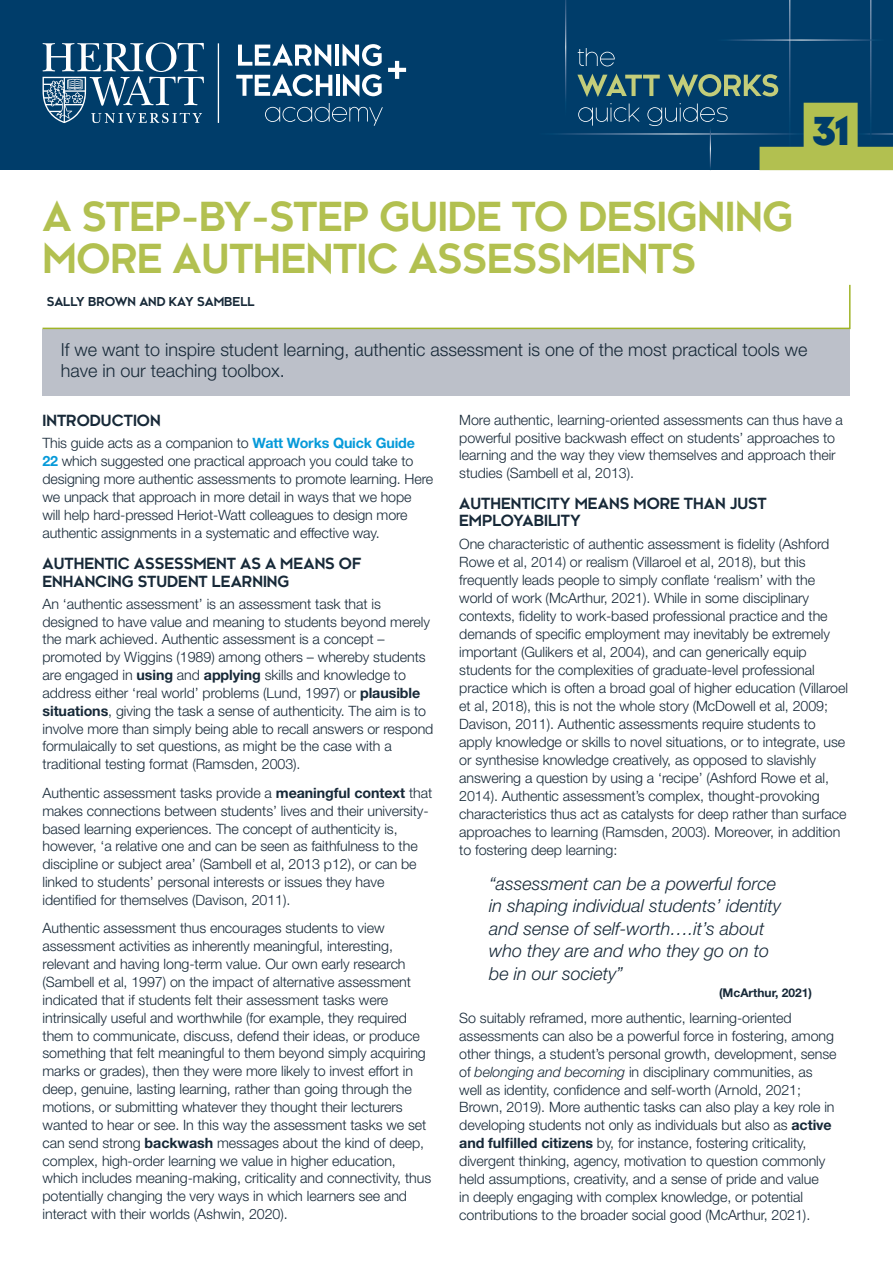
<style>
.page{position:relative;width:893px;height:1263px;background:#fff}
.page>*{position:absolute;margin:0;border:0;box-sizing:border-box;transform-origin:0 0}
.Main_header{font:700 39px/42px "Kessel 105";letter-spacing:-.005em;color:#b2c050}
.t1{font:800 37.5px "Kessel 105";color:#003d6a}
.Body_Text{font:italic 300 18px/22.5px "Helvetica Neue LT Std";color:#172938}
.Introduction_para{font:300 18px/21px "Helvetica Neue LT Std";color:#172938}
.Heading{font:700 15px/17.9px "Kessel 105";color:#172938}
.Body_Text-2{font:300 14.25px/17.9px "Helvetica Neue LT Std";letter-spacing:-.005em;color:#172938}
.Authors{font:700 12px "Kessel 105";color:#172938}
.Body_Text-3{font:700 12px "Helvetica Neue LT Std";color:#172938}
.s1{font-weight:700;color:#069ad9}
.s2{font-weight:700}
.s3{font-style:italic}
</style>
<div class="page">
<div style="left:43px;top:329px;width:807px;height:67px;background:#bcc0c9"></div>
<svg style="left:42px;top:284px;width:809px;height:46px"></svg>
<div style="left:0;top:0;width:893px;height:170px;background:#003d6a"></div>
<svg style="left:42px;top:43px;width:162px;height:80px"></svg>
<svg style="left:238px;top:44px;width:93px;height:23px"></svg>
<hr style="left:335px;top:45px;width:4px;height:21px;background:#fff">
<svg style="left:343px;top:44px;width:39px;height:23px"></svg>
<svg style="left:236px;top:74px;width:96px;height:22px"></svg>
<hr style="left:336px;top:75px;width:4px;height:21px;background:#fff">
<svg style="left:343px;top:74px;width:39px;height:23px"></svg>
<svg style="left:265px;top:103px;width:118px;height:23px"></svg>
<svg style="left:388px;top:61px;width:18px;height:18px"></svg>
<hr style="left:218px;top:43px;width:1px;height:80px;background:#fff">
<hr style="left:789px;top:0;width:1px;height:168px;background:#fff">
<hr style="left:870px;top:0;width:1px;height:144px;background:#fff">
<hr style="left:536px;top:134px;width:277px;height:1px;background:#fff">
<hr style="left:715px;top:40px;width:169px;height:1px;background:#fff">
<hr style="left:710px;top:127px;width:1px;height:43px;background:#fff">
<hr style="left:565px;top:0;width:1px;height:120px;background:#fff">
<svg style="left:760px;top:103px;width:133px;height:67px"></svg>
<svg style="left:578px;top:103px;width:150px;height:23px"></svg>
<svg style="left:577px;top:74px;width:201px;height:23px"></svg>
<svg style="left:578px;top:48px;width:37px;height:18px"></svg>
<h2 class="t1" style="left:812px;top:110px;width:39px">31</h2>
<p class="Main_header" style="left:42px;top:197px;width:752px">A STEP-BY-STEP GUIDE TO DESIGNING<br>MORE AUTHENTIC ASSESSMENTS</p>
<p class="Authors" style="left:47px;top:295px;width:209px">SALLY BROWN AND KAY SAMBELL</p>
<p class="Introduction_para" style="left:61px;top:339px;width:748px">If we want to inspire student learning, authentic assessment is one of the most practical tools we have in our teaching toolbox.</p>
<p class="Heading" style="left:43px;top:412px;width:120px">INTRODUCTION</p>
<p class="Body_Text-2" style="left:43px;top:434px;width:392px">This guide acts as a companion to <span class="s1">Watt Works Quick Guide 22</span> which suggested one practical approach you could take to designing more authentic assessments to promote learning. Here we unpack that approach in more detail in ways that we hope<br>will help hard-pressed Heriot-Watt colleagues to design more authentic assignments in a systematic and effective way.</p>
<p class="Heading" style="left:43px;top:554px;width:320px">AUTHENTIC ASSESSMENT AS A MEANS OF<br>ENHANCING STUDENT LEARNING</p>
<p class="Body_Text-2" style="left:43px;top:594px;width:392px">An ‘authentic assessment’ is an assessment task that is designed to have value and meaning to students beyond merely the mark achieved. Authentic assessment is a concept – promoted by Wiggins (1989) among others – whereby students are engaged in <span class="s2">using</span> and <span class="s2">applying</span> skills and knowledge to address either ‘real world’ problems (Lund, 1997) or <span class="s2">plausible situations</span>, giving the task a sense of authenticity. The aim is to involve more than simply being able to recall answers or respond formulaically to set questions, as might be the case with a traditional testing format (Ramsden, 2003).</p>
<p class="Body_Text-2" style="left:43px;top:783px;width:391px">Authentic assessment tasks provide a <span class="s2">meaningful context</span> that makes connections between students’ lives and their university&shy;based learning experiences. The concept of authenticity is, however, ‘a relative one and can be seen as faithfulness to the discipline or subject area’ (Sambell et al, 2013 p12), or can be linked to students’ personal interests or issues they have identified for themselves (Davison, 2011).</p>
<p class="Body_Text-2" style="left:43px;top:919px;width:390px">Authentic assessment thus encourages students to view assessment activities as inherently meaningful, interesting, relevant and having long-term value. Our own early research (Sambell et al, 1997) on the impact of alternative assessment indicated that if students felt their assessment tasks were intrinsically useful and worthwhile (for example, they required them to communicate, discuss, defend their ideas, or produce something that felt meaningful to them beyond simply acquiring marks or grades), then they were more likely to invest effort in deep, genuine, lasting learning, rather than going through the motions, or submitting whatever they thought their lecturers wanted to hear or see. In this way the assessment tasks we set can send strong <span class="s2">backwash</span> messages about the kind of deep, complex, high-order learning we value in higher education, which includes meaning-making, criticality and connectivity, thus potentially changing the very ways in which learners see and interact with their worlds (Ashwin, 2020).</p>
<p class="Body_Text-2" style="left:459px;top:411px;width:385px">More authentic, learning-oriented assessments can thus have a powerful positive backwash effect on students’ approaches to learning and the way they view themselves and approach their studies (Sambell et al, 2013).</p>
<p class="Heading" style="left:459px;top:494px;width:309px">AUTHENTICITY MEANS MORE THAN JUST<br>EMPLOYABILITY</p>
<p class="Body_Text-2" style="left:459px;top:534px;width:390px">One characteristic of authentic assessment is fidelity (Ashford Rowe et al, 2014) or realism (Villaroel et al, 2018), but this frequently leads people to simply conflate ‘realism’ with the world of work (McArthur, 2021). While in some disciplinary contexts, fidelity to work-based professional practice and the demands of specific employment may inevitably be extremely important (Gulikers et al, 2004), and can generically equip students for the complexities of graduate-level professional practice which is often a broad goal of higher education (Villaroel et al, 2018), this is not the whole story (McDowell et al, 2009; Davison, 2011). Authentic assessments require students to apply knowledge or skills to novel situations, or to integrate, use or synthesise knowledge creatively, as opposed to slavishly answering a question by using a ‘recipe’ (Ashford Rowe et al, 2014). Authentic assessment’s complex, thought-provoking characteristics thus act as catalysts for deep rather than surface approaches to learning (Ramsden, 2003). Moreover, in addition to fostering deep learning:</p>
<p class="Body_Text" style="left:489px;top:872px;width:293px">“assessment can be a powerful force in shaping individual students’ identity and sense of self-worth….it’s about who they are and who they go on to be in our society”</p>
<p class="Body_Text-3" style="left:719px;top:985px;width:95px">(McArthur, 2021)</p>
<p class="Body_Text-2" style="left:459px;top:1009px;width:379px">So suitably reframed, more authentic, learning-oriented assessments can also be a powerful force in fostering, among other things, a student’s personal growth, development, sense of <span class="s3">belonging and becoming</span> in disciplinary communities, as well as identity, confidence and self-worth (Arnold, 2021; Brown, 2019). More authentic tasks can also play a key role in developing students not only as individuals but also as <span class="s2">active and fulfilled citizens</span> by, for instance, fostering criticality, divergent thinking, agency, motivation to question commonly held assumptions, creativity, and a sense of pride and value<br>in deeply engaging with complex knowledge, or potential contributions to the broader social good (McArthur, 2021).</p>
</div>
